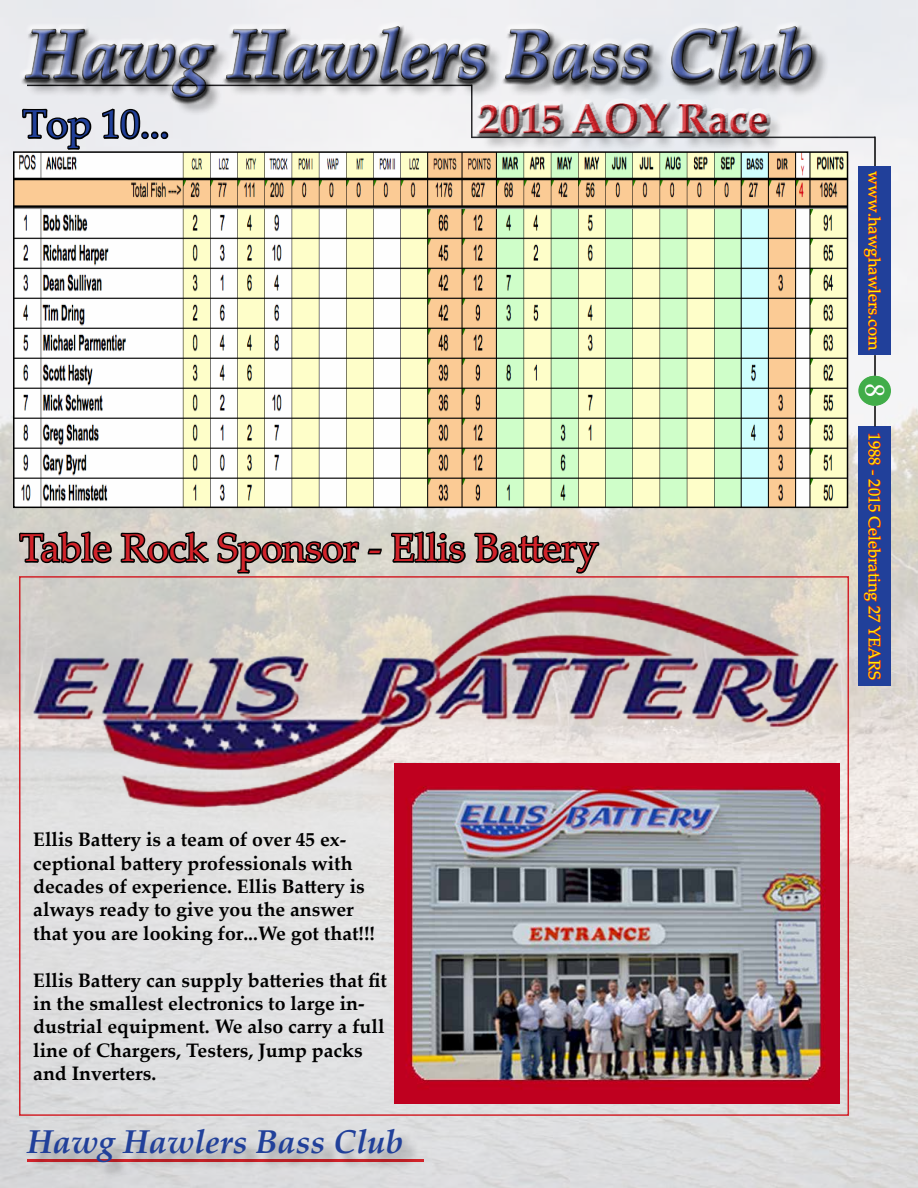
<style>
.page{position:relative;width:918px;height:1188px;background:#fff}
.page>*{position:absolute;margin:0;border:0;box-sizing:border-box;transform-origin:0 0}
.t1{font:italic 700 69px "Palatino Linotype";color:#364ca0}
.t2{font:700 42px "Palatino Linotype";color:#d2232a}
.t3{font:39px "Palatino Linotype";color:#d2232a}
.t4{font:39px "Palatino Linotype";color:#21409a}
.t5{font:italic 700 33px "Palatino Linotype";color:#21409a}
.t6{font:30px "Minion Pro";color:#fff}
.t7{font:700 19.5px/23.4px "Palatino Linotype";color:#000}
.t8{font:16.5px "Palatino Linotype";color:#fff200}
</style>
<div class="page">
<img style="left:0;top:117px;width:918px;height:1071px">
<hr style="left:27px;top:1159px;width:397px;height:3px;background:#d2232a">
<div style="left:29px;top:1131px;width:391px;height:49px;background:#000;opacity:.32"></div>
<div style="left:0;top:0;width:918px;height:117px;background:#eaebf0"></div>
<div style="left:21px;top:24px;width:797px;height:80px;background:#000;opacity:.75"></div>
<hr style="left:27px;top:85px;width:445px;height:1px;background:#000">
<hr style="left:471px;top:85px;width:2px;height:53px;background:#000">
<hr style="left:472px;top:137px;width:403px;height:1px;background:#000">
<hr style="left:874px;top:137px;width:2px;height:31px;background:#000">
<div style="left:859px;top:167px;width:32px;height:188px;background:#21409a"></div>
<svg style="left:863px;top:171px;width:19px;height:180px"></svg>
<div style="left:859px;top:426px;width:32px;height:260px;background:#21409a"></div>
<svg style="left:864px;top:433px;width:18px;height:247px"></svg>
<hr style="left:874px;top:355px;width:2px;height:21px;background:#000">
<hr style="left:874px;top:406px;width:2px;height:20px;background:#000">
<svg style="left:859px;top:376px;width:32px;height:30px"></svg>
<div style="left:482px;top:104px;width:303px;height:47px;background:#000;opacity:.32"></div>
<div style="left:475px;top:98px;width:296px;height:36px;background:#edeff2"></div>
<div style="left:475px;top:101px;width:296px;height:37px;background:#000;opacity:.75"></div>
<img style="left:16px;top:154px;width:829px;height:351px">
<div style="left:858px;top:376px;width:32px;height:30px;background:#41ad49;border-radius:50%"></div>
<svg style="left:20px;top:108px;width:73px;height:43px;background:#9e9ea1"></svg>
<svg style="left:100px;top:108px;width:71px;height:34px"></svg>
<svg style="left:17px;top:251px;width:584px;height:387px"></svg>
<img style="left:23px;top:588px;width:824px;height:230px">
<img style="left:395px;top:763px;width:445px;height:341px">
<h1 class="t1" style="left:27px;top:5px;width:788px">Hawg Hawlers Bass Club</h1>
<h3 class="t4" style="left:23px;top:96px;width:148px">Top 10...</h3>
<h2 class="t2" style="left:479px;top:89px;width:291px">2015 AOY Race</h2>
<h3 class="t3" style="left:20px;top:520px;width:580px">Table Rock Sponsor - Ellis Battery</h3>
<p class="t8" style="left:886px;top:171px;width:180px;rotate:90deg">www.hawghawlers.com</p>
<h3 class="t6" style="left:895px;top:383px;width:16px;rotate:90deg">8</h3>
<p class="t8" style="left:886px;top:433px;width:249px;rotate:90deg">1988 - 2015 Celebrating 27 YEARS</p>
<p class="t7" style="left:33px;top:827px;width:343px">Ellis Battery is a team of over 45 ex&shy;ceptional battery professionals with decades of experience. Ellis Battery is always ready to give you the answer that you are looking for...We got that!!!</p>
<p class="t7" style="left:33px;top:968px;width:355px">Ellis Battery can supply batteries that fit in the smallest electronics to large in&shy;dustrial equipment. We also carry a full line of Chargers, Testers, Jump packs and Inverters.</p>
<h3 class="t5" style="left:27px;top:1119px;width:378px">Hawg Hawlers Bass Club</h3>
</div>
